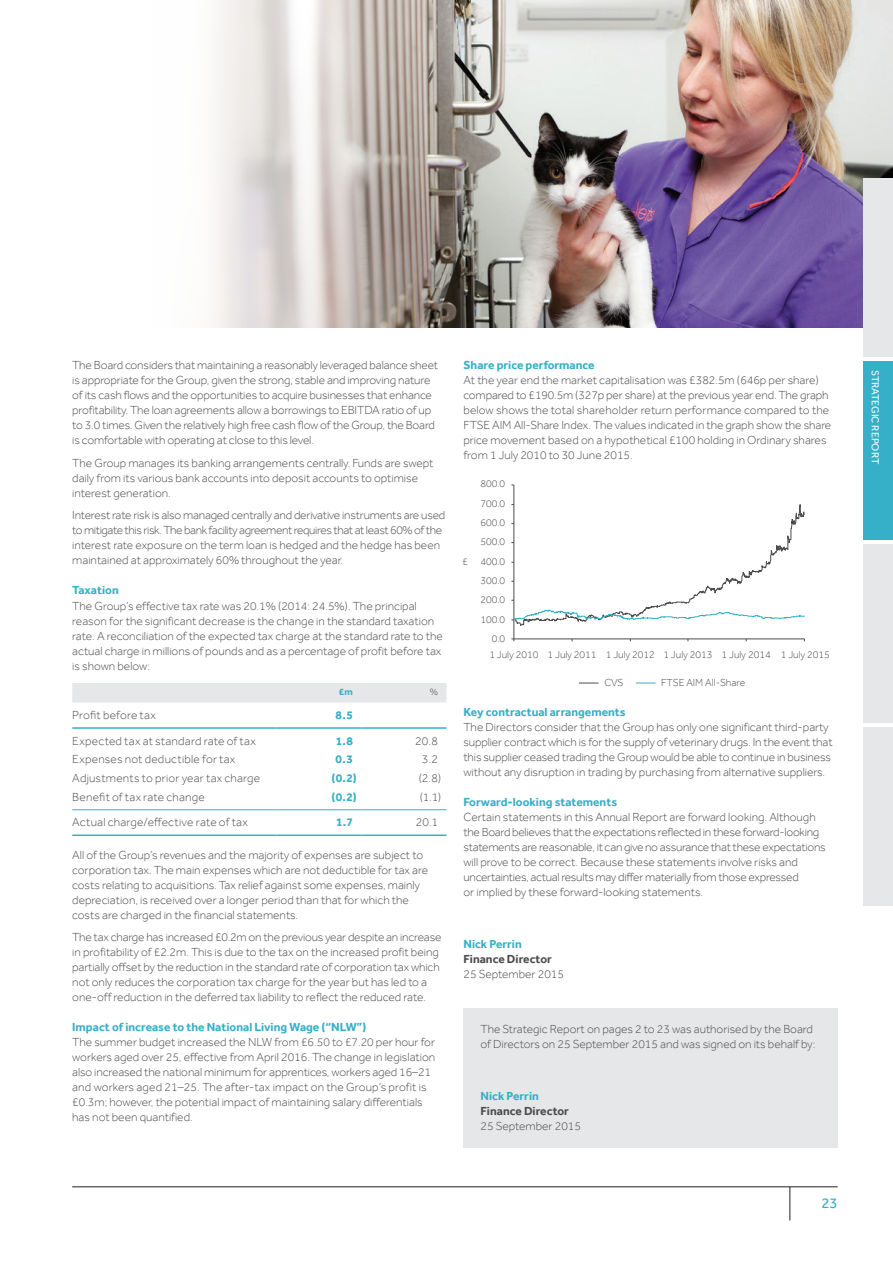
<style>
.page{position:relative;width:893px;height:1263px;background:#fff}
.page>*{position:absolute;margin:0;border:0;box-sizing:border-box;transform-origin:0 0}
.t1{font:15px "Effra";color:#36afc8}
.t2{font:300 12px/15px "Effra";color:#4b4c4d}
.t3{font:300 12px/15px "Effra";letter-spacing:-.02em;color:#4b4c4d}
.t4{font:700 12px "Effra";color:#36afc8}
.t5{font:300 12px "Effra";letter-spacing:.02em;color:#4b4c4d}
.t6{font:700 12px "Effra";color:#4b4c4d}
.t7{font:10.5px "Effra";color:#fff}
.t8{font:300 10.35px/19.4px "Effra";color:#4b4c4d;text-align:right}
.t9{font:300 10.2px "Effra";color:#4b4c4d}
.t10{font:700 9.75px "Effra";color:#36afc8}
.t11{font:300 9.75px "Effra";color:#4b4c4d}
</style>
<div class="page">
<img style="left:214px;top:0;width:679px;height:327px">
<div style="left:863px;top:179px;width:30px;height:178px;background:#e6e7e9"></div>
<div style="left:863px;top:361px;width:30px;height:179px;background:#36afc8"></div>
<div style="left:863px;top:544px;width:30px;height:179px;background:#e6e7e9"></div>
<div style="left:863px;top:727px;width:30px;height:179px;background:#e6e7e9"></div>
<hr style="left:72px;top:1186px;width:766px;height:1px;background:#231f20">
<hr style="left:789px;top:1187px;width:1px;height:33px;background:#231f20">
<div style="left:72px;top:683px;width:374px;height:19px;background:#e6e7e9"></div>
<hr style="left:72px;top:834px;width:204px;height:2px;background:#36afc8">
<hr style="left:276px;top:834px;width:85px;height:2px;background:#36afc8">
<hr style="left:361px;top:834px;width:85px;height:2px;background:#36afc8">
<hr style="left:72px;top:809px;width:204px;height:1px;background:#36afc8">
<hr style="left:276px;top:809px;width:85px;height:1px;background:#36afc8">
<hr style="left:361px;top:809px;width:85px;height:1px;background:#36afc8">
<hr style="left:72px;top:727px;width:204px;height:2px;background:#36afc8">
<hr style="left:276px;top:727px;width:85px;height:2px;background:#36afc8">
<hr style="left:361px;top:727px;width:85px;height:2px;background:#36afc8">
<div style="left:463px;top:1008px;width:375px;height:139px;background:#e6e7e9"></div>
<hr style="left:514px;top:485px;width:1px;height:154px;background:#4b4c4d">
<hr style="left:514px;top:638px;width:290px;height:1px;background:#4b4c4d">
<svg style="left:579px;top:682px;width:19px;height:1px"></svg>
<svg style="left:636px;top:682px;width:20px;height:1px"></svg>
<svg style="left:511px;top:485px;width:294px;height:143px"></svg>
<p class="t2" style="left:72px;top:358px;width:367px">The Board considers that maintaining a reasonably leveraged balance sheet</p>
<p class="t2" style="left:72px;top:373px;width:364px">is appropriate for the Group, given the strong, stable and improving nature of its cash flows and the opportunities to acquire businesses that enhance profitability. The loan agreements allow a borrowings to EBITDA ratio of up to 3.0 times. Given the relatively high free cash flow of the Group, the Board is comfortable with operating at close to this level.</p>
<p class="t2" style="left:72px;top:455px;width:363px">The Group manages its banking arrangements centrally. Funds are swept daily from its various bank accounts into deposit accounts to optimise interest generation.</p>
<p class="t2" style="left:72px;top:508px;width:375px">Interest rate risk is also managed centrally and derivative instruments are used to mitigate this risk. The bank facility agreement requires that at least 60% of the interest rate exposure on the term loan is hedged and the hedge has been maintained at approximately 60% throughout the year.</p>
<p class="t4" style="left:72px;top:583px;width:48px">Taxation</p>
<p class="t2" style="left:72px;top:598px;width:372px">The Group’s effective tax rate was 20.1% (2014: 24.5%). The principal reason for the significant decrease is the change in the standard taxation rate. A reconciliation of the expected tax charge at the standard rate to the actual charge in millions of pounds and as a percentage of profit before tax is shown below:</p>
<p class="t10" style="left:339px;top:686px;width:16px">£m</p>
<p class="t11" style="left:430px;top:686px;width:10px">%</p>
<p class="t2" style="left:72px;top:707px;width:85px">Profit before tax</p>
<p class="t4" style="left:335px;top:708px;width:19px">8.5</p>
<p class="t5" style="left:72px;top:734px;width:185px">Expected tax at standard rate of tax</p>
<p class="t4" style="left:336px;top:733px;width:19px">1.8</p>
<p class="t2" style="left:415px;top:733px;width:24px">20.8</p>
<p class="t5" style="left:72px;top:752px;width:165px">Expenses not deductible for tax</p>
<p class="t4" style="left:336px;top:752px;width:19px">0.3</p>
<p class="t2" style="left:422px;top:752px;width:18px">3.2</p>
<p class="t5" style="left:72px;top:771px;width:190px">Adjustments to prior year tax charge</p>
<p class="t4" style="left:332px;top:771px;width:27px">(0.2)</p>
<p class="t2" style="left:419px;top:770px;width:24px">(2.8)</p>
<p class="t2" style="left:72px;top:789px;width:134px">Benefit of tax rate change</p>
<p class="t4" style="left:332px;top:789px;width:27px">(0.2)</p>
<p class="t2" style="left:420px;top:789px;width:23px">(1.1)</p>
<p class="t2" style="left:72px;top:815px;width:177px">Actual charge/effective rate of tax</p>
<p class="t4" style="left:336px;top:815px;width:18px">1.7</p>
<p class="t2" style="left:416px;top:815px;width:24px">20.1</p>
<p class="t2" style="left:72px;top:847px;width:357px">All of the Group’s revenues and the majority of expenses are subject to corporation tax. The main expenses which are not deductible for tax are costs relating to acquisitions. Tax relief against some expenses, mainly depreciation, is received over a longer period than that for which the costs are charged in the financial statements.</p>
<p class="t2" style="left:72px;top:929px;width:371px">The tax charge has increased £0.2m on the previous year despite an increase in profitability of £2.2m. This is due to the tax on the increased profit being partially offset by the reduction in the standard rate of corporation tax which not only reduces the corporation tax charge for the year but has led to a one-off reduction in the deferred tax liability to reflect the reduced rate.</p>
<p class="t4" style="left:72px;top:1020px;width:295px">Impact of increase to the National Living Wage (“NLW”)</p>
<p class="t2" style="left:72px;top:1034px;width:365px">The summer budget increased the NLW from £6.50 to £7.20 per hour for workers aged over 25, effective from April 2016. The change in legislation also increased the national minimum for apprentices, workers aged 16–21 and workers aged 21–25. The after-tax impact on the Group’s profit is £0.3m; however, the potential impact of maintaining salary differentials has not been quantified.</p>
<p class="t4" style="left:463px;top:358px;width:133px">Share price performance</p>
<p class="t2" style="left:463px;top:373px;width:369px">At the year end the market capitalisation was £382.5m (646p per share) compared to £190.5m (327p per share) at the previous year end. The graph below shows the total shareholder return performance compared to the FTSE AIM All-Share Index. The values indicated in the graph show the share price movement based on a hypothetical £100 holding in Ordinary shares from 1 July 2010 to 30 June 2015.</p>
<p class="t9" style="left:462px;top:556px;width:7px">£</p>
<p class="t8" style="left:480px;top:474px;width:26px">800.0<br>700.0<br>600.0<br>500.0<br>400.0<br>300.0<br>200.0<br>100.0<br>0.0</p>
<p class="t8" style="left:489px;top:645px;width:342px">1 July 2010 1 July 2011 1 July 2012 1 July 2013 1 July 2014 1 July 2015</p>
<p class="t8" style="left:604px;top:673px;width:20px">CVS</p>
<p class="t8" style="left:661px;top:673px;width:86px">FTSE AIM All-Share</p>
<p class="t4" style="left:463px;top:704px;width:164px">Key contractual arrangements</p>
<p class="t2" style="left:463px;top:719px;width:371px">The Directors consider that the Group has only one significant third-party supplier contract which is for the supply of veterinary drugs. In the event that this supplier ceased trading the Group would be able to continue in business without any disruption in trading by purchasing from alternative suppliers.</p>
<p class="t4" style="left:463px;top:794px;width:155px">Forward-looking statements</p>
<p class="t3" style="left:463px;top:809px;width:364px">Certain statements in this Annual Report are forward looking. Although the Board believes that the expectations reflected in these forward- looking statements are reasonable, it can give no assurance that these expectations will prove to be correct. Because these statements involve risks and uncertainties, actual results may differ materially from those expressed<br>or implied by these forward- looking statements.</p>
<p class="t4" style="left:463px;top:937px;width:60px">Nick Perrin</p>
<p class="t6" style="left:463px;top:952px;width:90px">Finance Director</p>
<p class="t2" style="left:463px;top:967px;width:102px">25 September 2015</p>
<p class="t2" style="left:480px;top:1021px;width:336px">The Strategic Report on pages 2 to 23 was authorised by the Board of Directors on 25 September 2015 and was signed on its behalf by:</p>
<p class="t4" style="left:480px;top:1089px;width:60px">Nick Perrin</p>
<p class="t6" style="left:480px;top:1104px;width:90px">Finance Director</p>
<p class="t2" style="left:480px;top:1119px;width:102px">25 September 2015</p>
<p class="t1" style="left:821px;top:1195px;width:18px">23</p>
<p class="t7" style="left:881px;top:370px;width:96px;rotate:90deg">STRATEGIC REPORT</p>
</div>
